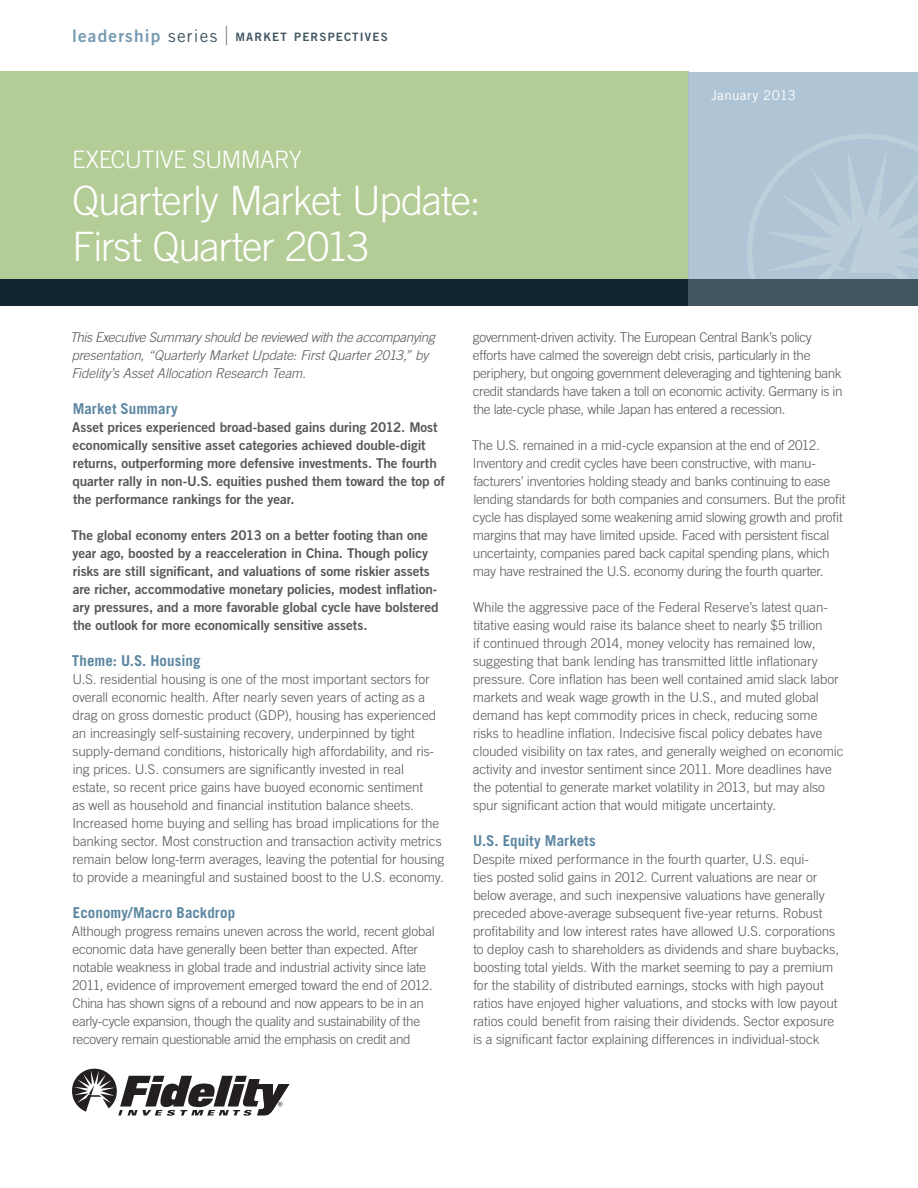
<style>
.page{position:relative;width:918px;height:1188px;background:#fff}
.page>*{position:absolute;margin:0;border:0;box-sizing:border-box;transform-origin:0 0}
._03_Title{font:300 40.5px/46.5px "Trade Gothic LT Std";letter-spacing:-.03em;color:#fff}
._03_Title-2{font:300 24px "Trade Gothic LT Std";letter-spacing:-.03em;color:#fff}
._01_Eyebrow{font:17.25px "Trade Gothic LT Std Bd 2";letter-spacing:.07em;color:#769ab1}
._05_A_Head{font:700 15px "Trade Gothic LT Std";letter-spacing:.005em;color:#5c87a1}
._06_Text{font:300 13.5px/18px "Trade Gothic LT Std";letter-spacing:-.015em;color:#57585a}
._05_A_Head-2{font:300 13.5px/18px "Trade Gothic LT Std";letter-spacing:-.005em;color:#57585a}
._06_Text-2{font:13.5px/18px "Trade Gothic LT Std Bd 2";letter-spacing:-.005em;color:#57585a}
._06_Text-3{font:italic 300 13.5px/18px "Trade Gothic LT Std";letter-spacing:-.015em;color:#57585a}
._02_Date{font:13.5px "Trade Gothic LT Std";letter-spacing:.025em;color:#fff}
._01_Eyebrow-2{font:11.55px "Trade Gothic LT Std Bd 2";letter-spacing:.1em;color:#425662}
.s1{font-family:"Trade Gothic LT Std";color:#425662}
.s2{font-family:"Trade Gothic LT Std";font-weight:300;font-size:25.8px;color:#425662}
</style>
<div class="page">
<div style="left:0;top:279px;width:688px;height:27px;background:#122632"></div>
<div style="left:0;top:72px;width:688px;height:207px;background:#b4cc95"></div>
<div style="left:688px;top:279px;width:230px;height:27px;background:#425662"></div>
<div style="left:688px;top:72px;width:230px;height:207px;background:#afc4d4"></div>
<svg style="left:747px;top:134px;width:171px;height:145px"></svg>
<svg style="left:72px;top:1068px;width:217px;height:48px"></svg>
<p class="_01_Eyebrow" style="left:72px;top:25px;width:157px">leadership <span class="s1">series</span> <span class="s2">|</span></p>
<p class="_01_Eyebrow-2" style="left:236px;top:30px;width:154px">MARKET PERSPECTIVES</p>
<p class="_03_Title-2" style="left:72px;top:145px;width:232px">EXECUTIVE SUMMARY</p>
<p class="_03_Title" style="left:72px;top:176px;width:410px">Quarterly Market Update:<br>First Quarter 2013</p>
<p class="_02_Date" style="left:711px;top:87px;width:87px">January 2013</p>
<p class="_06_Text-3" style="left:70px;top:328px;width:366px">This Executive Summary should be reviewed with the accompanying presentation, “Quarterly Market Update: First Quarter 2013,” by<br>Fidelity’s Asset Allocation Research Team.</p>
<p class="_05_A_Head" style="left:73px;top:399px;width:107px">Market Summary</p>
<p class="_06_Text-2" style="left:72px;top:418px;width:374px">Asset prices experienced broad-based gains during 2012. Most economically sensitive asset categories achieved double-digit returns, outperforming more defensive investments. The fourth quarter rally in non-U.S. equities pushed them toward the top of the performance rankings for the year.</p>
<p class="_06_Text-2" style="left:72px;top:526px;width:369px">The global economy enters 2013 on a better footing than one year ago, boosted by a reacceleration in China. Though policy risks are still significant, and valuations of some riskier assets are richer, accommodative monetary policies, modest inflation&shy;ary pressures, and a more favorable global cycle have bolstered the outlook for more economically sensitive assets.</p>
<p class="_05_A_Head" style="left:72px;top:651px;width:130px">Theme: U.S. Housing</p>
<p class="_05_A_Head-2" style="left:72px;top:670px;width:365px">U.S. residential housing is one of the most important sectors for overall economic health. After nearly seven years of acting as a drag on gross domestic product (GDP), housing has experienced an increasingly self-sustaining recovery, underpinned by tight supply-demand conditions, historically high affordability, and ris&shy;ing prices. U.S. consumers are significantly invested in real</p>
<p class="_05_A_Head-2" style="left:72px;top:778px;width:373px">estate, so recent price gains have buoyed economic sentiment<br>as well as household and financial institution balance sheets.<br>Increased home buying and selling has broad implications for the banking sector. Most construction and transaction activity metrics remain below long-term averages, leaving the potential for housing to provide a meaningful and sustained boost to the U.S. economy.</p>
<p class="_05_A_Head" style="left:73px;top:903px;width:164px">Economy/Macro Backdrop</p>
<p class="_06_Text" style="left:72px;top:922px;width:364px">Although progress remains uneven across the world, recent global economic data have generally been better than expected. After notable weakness in global trade and industrial activity since late 2011, evidence of improvement emerged toward the end of 2012.<br>China has shown signs of a rebound and now appears to be in an early-cycle expansion, though the quality and sustainability of the recovery remain questionable amid the emphasis on credit and</p>
<p class="_06_Text" style="left:473px;top:328px;width:371px">government-driven activity. The European Central Bank’s policy efforts have calmed the sovereign debt crisis, particularly in the periphery, but ongoing government deleveraging and tightening bank credit standards have taken a toll on economic activity. Germany is in the late-cycle phase, while Japan has entered a recession.</p>
<p class="_06_Text" style="left:472px;top:436px;width:375px">The U.S. remained in a mid-cycle expansion at the end of 2012.<br>Inventory and credit cycles have been constructive, with manu&shy;facturers’ inventories holding steady and banks continuing to ease lending standards for both companies and consumers. But the profit cycle has displayed some weakening amid slowing growth and profit margins that may have limited upside. Faced with persistent fiscal uncertainty, companies pared back capital spending plans, which may have restrained the U.S. economy during the fourth quarter.</p>
<p class="_06_Text" style="left:473px;top:598px;width:372px">While the aggressive pace of the Federal Reserve’s latest quan&shy;titative easing would raise its balance sheet to nearly $5 trillion<br>if continued through 2014, money velocity has remained low, suggesting that bank lending has transmitted little inflationary pressure. Core inflation has been well contained amid slack labor markets and weak wage growth in the U.S., and muted global demand has kept commodity prices in check, reducing some risks to headline inflation. Indecisive fiscal policy debates have clouded visibility on tax rates, and generally weighed on economic activity and investor sentiment since 2011. More deadlines have the potential to generate market volatility in 2013, but may also spur significant action that would mitigate uncertainty.</p>
<p class="_05_A_Head" style="left:473px;top:831px;width:124px">U.S. Equity Markets</p>
<p class="_06_Text" style="left:473px;top:850px;width:368px">Despite mixed performance in the fourth quarter, U.S. equi-<br>ties posted solid gains in 2012. Current valuations are near or below average, and such inexpensive valuations have generally preceded above-average subsequent five-year returns. Robust profitability and low interest rates have allowed U.S. corporations to deploy cash to shareholders as dividends and share buybacks, boosting total yields. With the market seeming to pay a premium for the stability of distributed earnings, stocks with high payout ratios have enjoyed higher valuations, and stocks with low payout ratios could benefit from raising their dividends. Sector exposure is a significant factor explaining differences in individual-stock</p>
</div>
